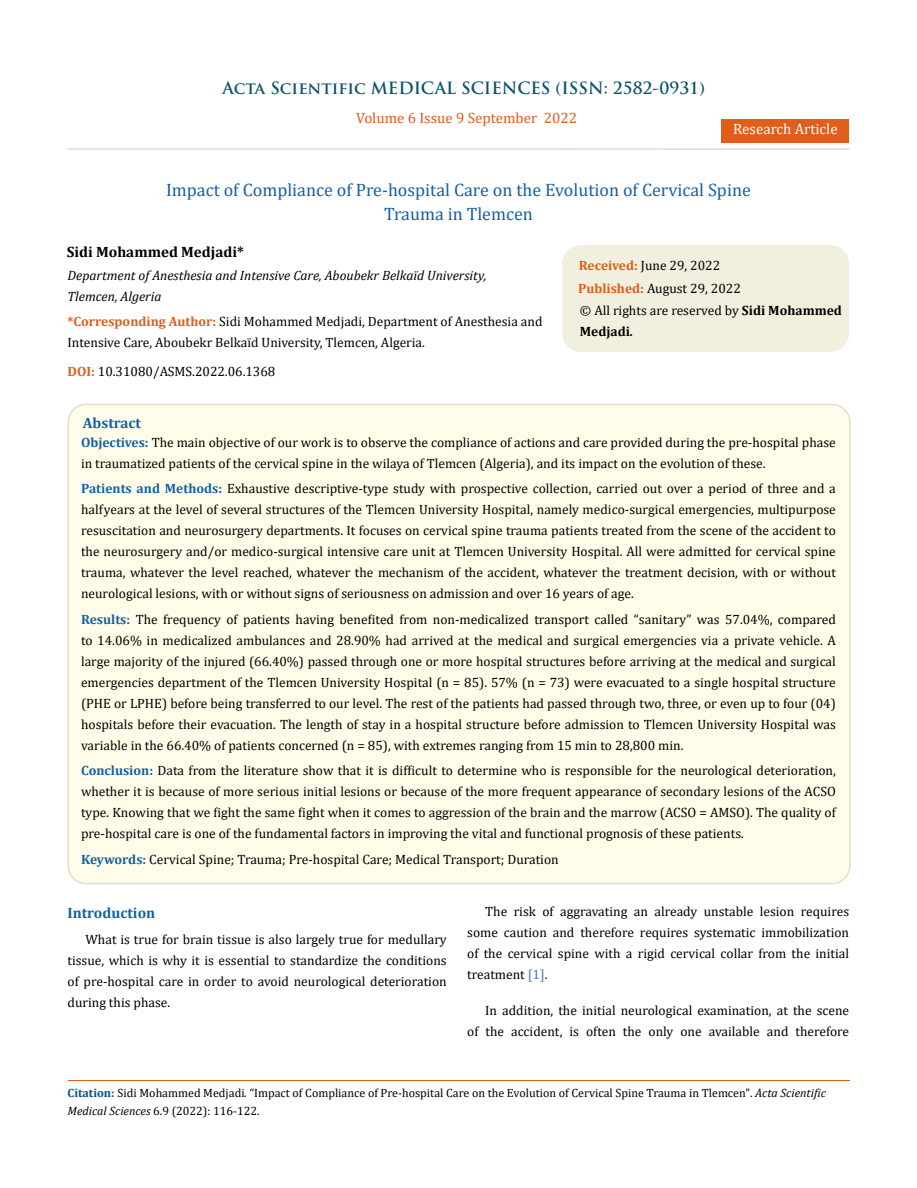
<style>
.page{position:relative;width:917px;height:1188px;background:#fff}
.page>*{position:absolute;margin:0;border:0;box-sizing:border-box;transform-origin:0 0}
.t1{font:18px/24px "Cambria";color:#1560a6;text-align:center}
.t2{font:700 16.5px "Trajan Pro";color:#0e546a}
.t3{font:15px "Cambria";color:#e05d1a}
.t4{font:700 15px "Cambria";color:#000}
.t5{font:700 15px "Cambria";color:#1560a6}
.t6{font:15px "Cambria";color:#fff}
.t7{font:13.5px/21px "Cambria";color:#000;text-align:justify}
.t8{font:italic 13.5px/21px "Cambria";color:#000}
.t9{font:12px/18px "Cambria";color:#000}
.s1{font-weight:700;color:#e05d1a}
.s2{font-weight:700}
.s3{font-weight:700;font-style:italic}
.s4{font-weight:700;color:#1560a6}
.s5{color:#4472c4}
.s6{font-weight:700;color:#035089}
.s7{font-style:italic}
</style>
<div class="page">
<div style="left:721px;top:119px;width:128px;height:23px;background:#e05d1a"></div>
<div style="left:563px;top:246px;width:285px;height:105px;background:#f1f0de;border-radius:18px"></div>
<div style="left:562px;top:245px;width:287px;height:107px;border:2px solid #f1f0de;border-radius:18px"></div>
<div style="left:68px;top:404px;width:781px;height:480px;background:#fffde9;border-radius:18px"></div>
<hr style="left:68px;top:1081px;width:781px;height:1px;background:#e05d1a">
<hr style="left:67px;top:148px;width:782px;height:2px;background:#e0dfcd">
<p class="t2" style="left:222px;top:77px;width:484px">Acta Scientific MEDICAL SCIENCES (ISSN: 2582-0931)</p>
<p class="t3" style="left:356px;top:109px;width:222px">Volume 6 Issue 9 September 2022</p>
<p class="t6" style="left:733px;top:120px;width:106px">Research Article</p>
<h1 class="t1" style="left:166px;top:178px;width:586px">Impact of Compliance of Pre-hospital Care on the Evolution of Cervical Spine<br>Trauma in Tlemcen</h1>
<p class="t4" style="left:67px;top:242px;width:179px">Sidi Mohammed Medjadi*</p>
<p class="t8" style="left:67px;top:264px;width:420px">Department of Anesthesia and Intensive Care, Aboubekr Belkaïd University,<br>Tlemcen, Algeria</p>
<p class="t7" style="left:67px;top:310px;width:476px"><span class="s1">*Corresponding Author:</span> Sidi Mohammed Medjadi, Department of Anesthesia and<br>Intensive Care, Aboubekr Belkaïd University, Tlemcen, Algeria.</p>
<p class="t7" style="left:578px;top:254px;width:164px;line-height:23px"><span class="s1">Received:</span> June 29, 2022<br><span class="s1">Published:</span> August 29, 2022</p>
<p class="t7" style="left:580px;top:300px;width:263px">© All rights are reserved by <span class="s2">Sidi Mohammed<br>Medjadi</span><span class="s3">.</span></p>
<p class="t7" style="left:67px;top:360px;width:209px"><span class="s1">DOI:</span> 10.31080/ASMS.2022.06.1368</p>
<p class="t5" style="left:83px;top:412px;width:60px">Abstract</p>
<p class="t7" style="left:81px;top:431px;width:756px"><span class="s4">Objectives:</span> The main objective of our work is to observe the compliance of actions and care provided during the pre-hospital phase in traumatized patients of the cervical spine in the wilaya of Tlemcen (Algeria), and its impact on the evolution of these.</p>
<p class="t7" style="left:81px;top:478px;width:756px"><span class="s4">Patients and Methods:</span> Exhaustive descriptive-type study with prospective collection, carried out over a period of three and a half years at the level of several structures of the Tlemcen University Hospital, namely medico-surgical emergencies, multipurpose resuscitation and neurosurgery departments. It focuses on cervical spine trauma patients treated from the scene of the accident to the neurosurgery and/or medico-surgical intensive care unit at Tlemcen University Hospital. All were admitted for cervical spine trauma, whatever the level reached, whatever the mechanism of the accident, whatever the treatment decision, with or without neurological lesions, with or without signs of seriousness on admission and over 16 years of age.</p>
<p class="t7" style="left:81px;top:609px;width:756px"><span class="s4">Results:</span> The frequency of patients having benefited from non-medicalized transport called “sanitary” was 57.04%, compared to 14.06% in medicalized ambulances and 28.90% had arrived at the medical and surgical emergencies via a private vehicle. A large majority of the injured (66.40%) passed through one or more hospital structures before arriving at the medical and surgical emergencies department of the Tlemcen University Hospital (n = 85). 57% (n = 73) were evacuated to a single hospital structure (PHE or LPHE) before being transferred to our level. The rest of the patients had passed through two, three, or even up to four (04) hospitals before their evacuation. The length of stay in a hospital structure before admission to Tlemcen University Hospital was variable in the 66.40% of patients concerned (n = 85), with extremes ranging from 15 min to 28,800 min.</p>
<p class="t7" style="left:81px;top:760px;width:756px"><span class="s4">Conclusion:</span> Data from the literature show that it is difficult to determine who is responsible for the neurological deterioration, whether it is because of more serious initial lesions or because of the more frequent appearance of secondary lesions of the ACSO type. Knowing that we fight the same fight when it comes to aggression of the brain and the marrow (ACSO = AMSO). The quality of pre-hospital care is one of the fundamental factors in improving the vital and functional prognosis of these patients.</p>
<p class="t7" style="left:81px;top:849px;width:479px"><span class="s4">Keywords:</span> Cervical Spine; Trauma; Pre-hospital Care; Medical Transport; Duration</p>
<p class="t5" style="left:67px;top:902px;width:89px">Introduction</p>
<p class="t7" style="left:67px;top:928px;width:381px;text-indent:18px">What is true for brain tissue is also largely true for medullary tissue, which is why it is essential to standardize the conditions of pre-hospital care in order to avoid neurological deterioration during this phase.</p>
<p class="t7" style="left:467px;top:901px;width:383px;text-indent:18px">The risk of aggravating an already unstable lesion requires some caution and therefore requires systematic immobilization of the cervical spine with a rigid cervical collar from the initial treatment <span class="s5">[1]</span>.</p>
<p class="t7" style="left:467px;top:1000px;width:383px;text-align:right">In addition, the initial neurological examination, at the scene<br>of the accident, is often the only one available and therefore</p>
<p class="t9" style="left:67px;top:1084px;width:760px"><span class="s6">Citation:</span> Sidi Mohammed Medjadi<span class="s7">.</span> “Impact of Compliance of Pre-hospital Care on the Evolution of Cervical Spine Trauma in Tlemcen". <span class="s7">Acta Scientific<br>Medical Sciences</span> 6.9 (2022): 116-122.</p>
</div>
